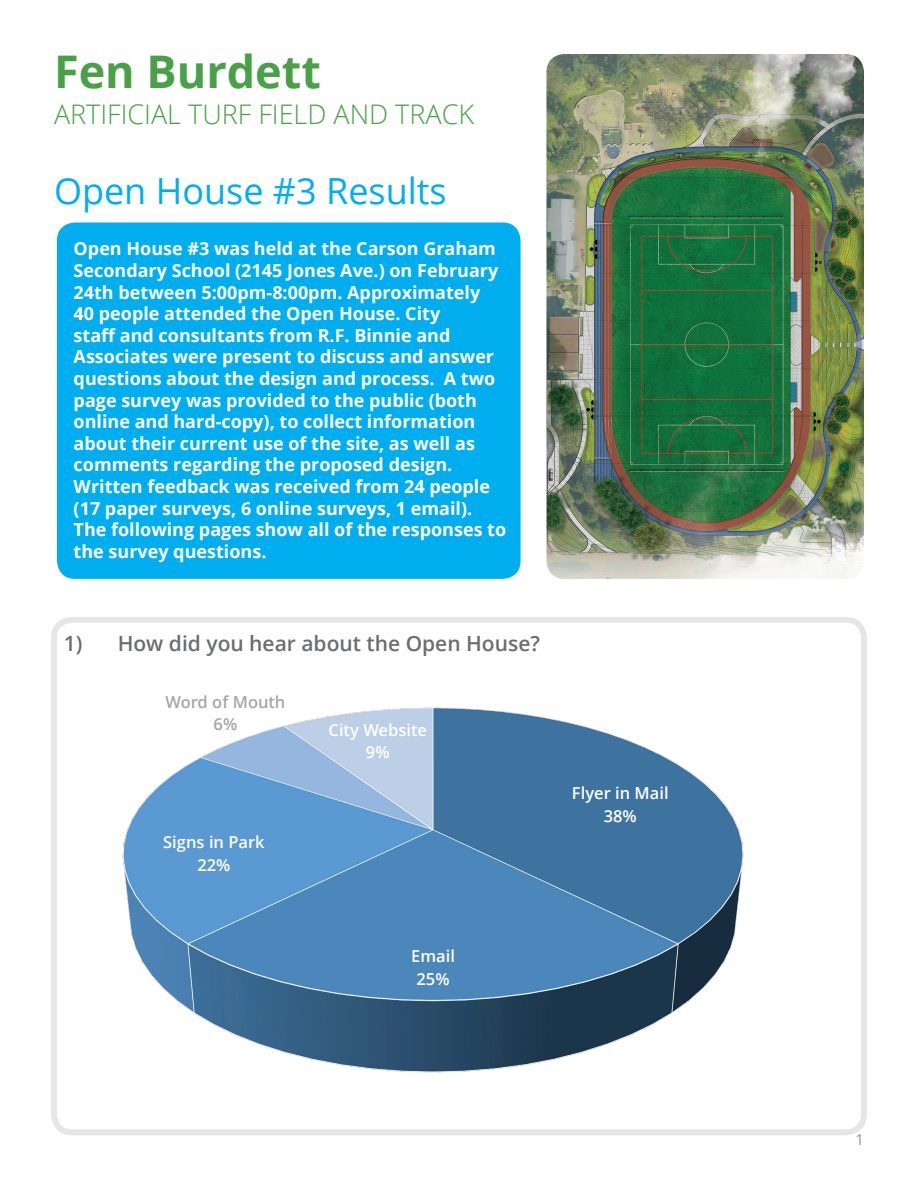
<style>
.page{position:relative;width:918px;height:1188px;background:#fff}
.page>*{position:absolute;margin:0;border:0;box-sizing:border-box;transform-origin:0 0}
.t1{font:700 45px "Open Sans";color:#49a147}
.t2{font:36px "Open Sans";color:#00aeef}
.t3{font:300 27px "Open Sans";color:#49a147}
.t4{font:600 21px "Open Sans";color:#6c6d70}
.t5{font:700 18px/21.6px "Open Sans";color:#fff}
.t6{font:600 16.5px/22.5px "Open Sans";color:#fff;text-align:center}
.t7{font:600 16.5px/22.5px "Open Sans";color:#a6a6a5;text-align:center}
.t8{font:15px "Open Sans";color:#939598}
</style>
<div class="page">
<div style="left:51px;top:617px;width:816px;height:518px;border:6px solid #231f20;border-radius:18px"></div>
<img style="left:546px;top:54px;width:318px;height:525px">
<div style="left:57px;top:222px;width:464px;height:357px;background:#00aeef;border-radius:18px"></div>
<img style="left:122px;top:707px;width:622px;height:366px">
<h1 class="t1" style="left:54px;top:40px;width:268px">Fen Burdett</h1>
<h3 class="t3" style="left:54px;top:96px;width:422px">ARTIFICIAL TURF FIELD AND TRACK</h3>
<h2 class="t2" style="left:54px;top:166px;width:394px">Open House #3 Results</h2>
<p class="t5" style="left:74px;top:238px;width:434px">Open House #3 was held at the Carson Graham Secondary School (2145 Jones Ave.) on February 24th between 5:00pm-8:00pm. Approximately<br>40 people attended the Open House. City<br>staff and consultants from R.F. Binnie and Associates were present to discuss and answer questions about the design and process. A two page survey was provided to the public (both online and hard-copy), to collect information about their current use of the site, as well as comments regarding the proposed design.<br>Written feedback was received from 24 people (17 paper surveys, 6 online surveys, 1 email).<br>The following pages show all of the responses to the survey questions.</p>
<p class="t4" style="left:64px;top:629px;width:478px">1) How did you hear about the Open House?</p>
<p class="t7" style="left:165px;top:690px;width:121px">Word of Mouth<br>6%</p>
<p class="t6" style="left:163px;top:831px;width:103px">Signs in Park<br>22%</p>
<p class="t6" style="left:329px;top:718px;width:100px">City Website<br>9%</p>
<p class="t6" style="left:411px;top:945px;width:45px">Email<br>25%</p>
<p class="t6" style="left:572px;top:782px;width:98px">Flyer in Mail<br>38%</p>
<p class="t8" style="left:855px;top:1130px;width:10px">1</p>
</div>
